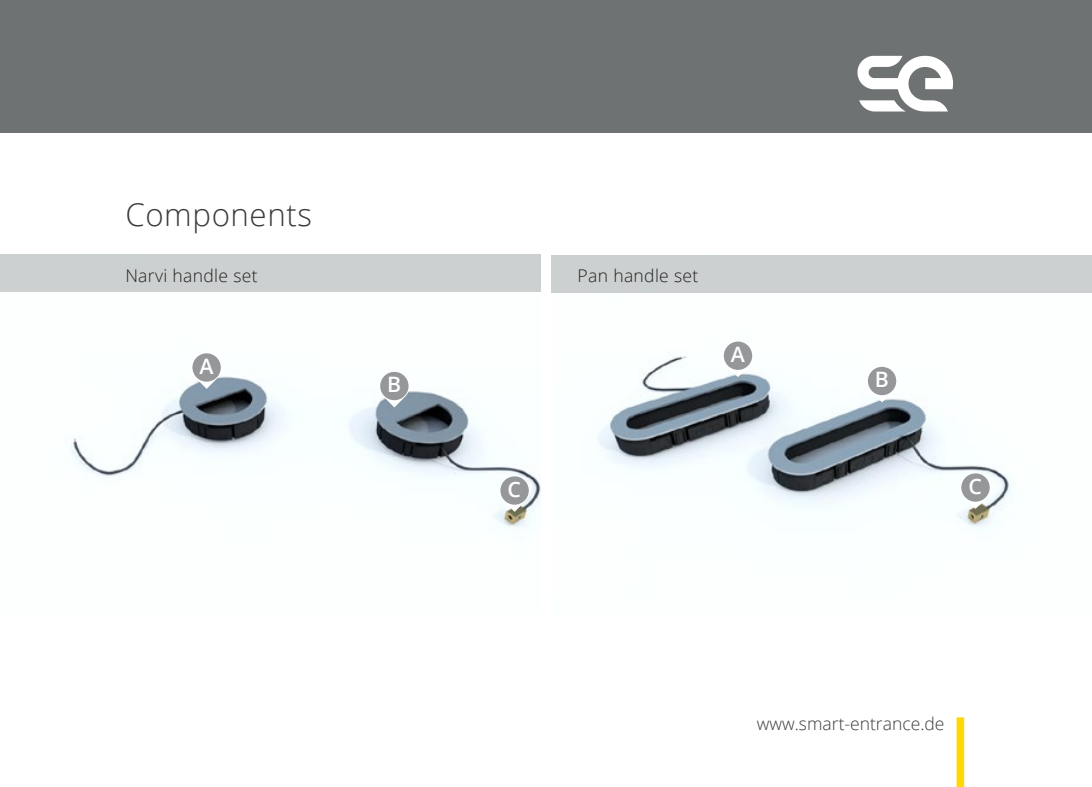
<style>
.page{position:relative;width:1092px;height:787px;background:#fff}
.page>*{position:absolute;margin:0;border:0;box-sizing:border-box;transform-origin:0 0}
.t1{font:300 31.25px "Open Sans";letter-spacing:.02em;color:#3c3b3c}
.t2{font:600 21.25px "Open Sans";color:#fff}
.t3{font:300 17.5px "Open Sans";letter-spacing:.02em;color:#231f20}
.t4{font:300 17.5px "Open Sans";color:#3c3b3c}
</style>
<div class="page">
<div style="left:0;top:0;width:1091px;height:133px;background:#6f7273"></div>
<svg style="left:857px;top:56px;width:96px;height:55px"></svg>
<div style="left:956px;top:717px;width:8px;height:70px;background:#ffd801"></div>
<img style="left:71px;top:376px;width:469px;height:153px">
<img style="left:551px;top:292px;width:540px;height:238px">
<div style="left:551px;top:255px;width:540px;height:37px;background:#cdd0d0"></div>
<div style="left:0;top:254px;width:540px;height:38px;background:#cdd0d0"></div>
<svg style="left:721px;top:339px;width:33px;height:38px"></svg>
<svg style="left:723px;top:341px;width:29px;height:29px"></svg>
<svg style="left:958px;top:471px;width:34px;height:38px"></svg>
<div style="left:961px;top:473px;width:28px;height:28px;background:#969798;border-radius:50%"></div>
<svg style="left:865px;top:364px;width:33px;height:38px"></svg>
<div style="left:867px;top:367px;width:29px;height:28px;background:#969798;border-radius:50%"></div>
<svg style="left:190px;top:353px;width:33px;height:36px"></svg>
<div style="left:192px;top:353px;width:29px;height:28px;background:#969798;border-radius:50%"></div>
<svg style="left:498px;top:474px;width:33px;height:38px"></svg>
<div style="left:500px;top:476px;width:28px;height:28px;background:#969798;border-radius:50%"></div>
<svg style="left:378px;top:371px;width:33px;height:36px"></svg>
<div style="left:380px;top:372px;width:28px;height:28px;background:#969798;border-radius:50%"></div>
<h1 class="t1" style="left:125px;top:193px;width:188px">Components</h1>
<p class="t3" style="left:125px;top:264px;width:134px">Narvi handle set</p>
<p class="t3" style="left:577px;top:264px;width:122px">Pan handle set</p>
<p class="t2" style="left:199px;top:351px;width:16px">A</p>
<p class="t2" style="left:387px;top:370px;width:16px">B</p>
<p class="t2" style="left:730px;top:339px;width:16px">A</p>
<p class="t2" style="left:507px;top:474px;width:15px">C</p>
<p class="t2" style="left:874px;top:365px;width:16px">B</p>
<p class="t2" style="left:968px;top:471px;width:15px">C</p>
<p class="t4" style="left:756px;top:712px;width:189px">www.smart-entrance.de</p>
</div>
